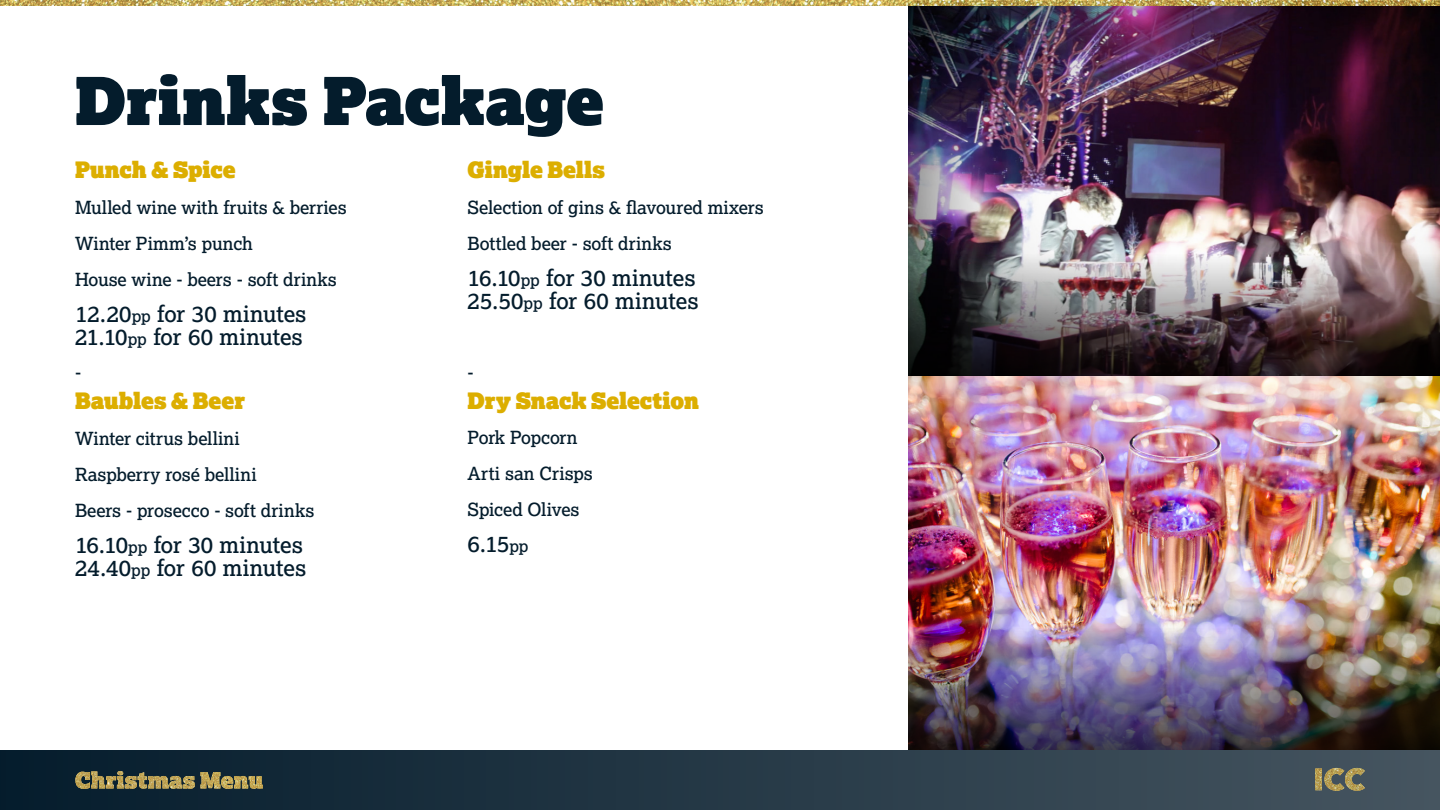
<style>
.page{position:relative;width:1440px;height:810px;background:#fff}
.page>*{position:absolute;margin:0;border:0;box-sizing:border-box;transform-origin:0 0}
.Body_Copy{font:66px "Lexia Advertising";letter-spacing:-.005em;color:#041c2c}
.Body_Copy-2{font:500 22.5px/22.5px "Lexia";letter-spacing:-.005em;color:#041c2c}
.Body_Copy-3{font:22.5px "Lexia Advertising";color:#dcae00}
.Body_Copy-4{font:500 18px "Lexia";letter-spacing:-.005em;color:#041c2c}
.s1{font-size:16.5px}
</style>
<div class="page">
<img style="left:908px;top:376px;width:532px;height:251px">
<img style="left:908px;top:6px;width:532px;height:247px">
<img style="left:908px;top:627px;width:532px;height:123px">
<img style="left:908px;top:253px;width:532px;height:123px">
<div style="left:0;top:750px;width:1440px;height:60px;background:linear-gradient(to right,#041c2c,#465560)"></div>
<svg style="left:220px;top:771px;width:43px;height:18px"></svg>
<img style="left:75px;top:771px;width:145px;height:18px">
<img style="left:0;top:0;width:1440px;height:6px">
<img style="left:1315px;top:768px;width:50px;height:27px">
<p class="Body_Copy" style="left:75px;top:58px;width:530px">Drinks Package</p>
<p class="Body_Copy-3" style="left:75px;top:155px;width:162px">Punch &amp; Spice</p>
<p class="Body_Copy-4" style="left:75px;top:196px;width:273px">Mulled wine with fruits &amp; berries</p>
<p class="Body_Copy-4" style="left:75px;top:232px;width:180px">Winter Pimm’s punch</p>
<p class="Body_Copy-4" style="left:75px;top:268px;width:263px">House wine - beers - soft drinks</p>
<p class="Body_Copy-2" style="left:75px;top:302px;width:233px">12.20<span class="s1">pp</span> for 30 minutes<br>21.10<span class="s1">pp</span> for 60 minutes</p>
<p class="Body_Copy-4" style="left:75px;top:361px;width:8px">-</p>
<p class="Body_Copy-3" style="left:75px;top:386px;width:172px">Baubles &amp; Beer</p>
<p class="Body_Copy-4" style="left:75px;top:427px;width:166px">Winter citrus bellini</p>
<p class="Body_Copy-4" style="left:75px;top:463px;width:183px">Raspberry rosé bellini</p>
<p class="Body_Copy-4" style="left:75px;top:499px;width:241px">Beers - prosecco - soft drinks</p>
<p class="Body_Copy-2" style="left:75px;top:533px;width:233px">16.10<span class="s1">pp</span> for 30 minutes<br>24.40<span class="s1">pp</span> for 60 minutes</p>
<p class="Body_Copy-3" style="left:468px;top:155px;width:139px">Gingle Bells</p>
<p class="Body_Copy-4" style="left:468px;top:196px;width:298px">Selection of gins &amp; flavoured mixers</p>
<p class="Body_Copy-4" style="left:468px;top:232px;width:206px">Bottled beer - soft drinks</p>
<p class="Body_Copy-2" style="left:468px;top:266px;width:233px">16.10<span class="s1">pp</span> for 30 minutes<br>25.50<span class="s1">pp</span> for 60 minutes</p>
<p class="Body_Copy-4" style="left:468px;top:361px;width:8px">-</p>
<p class="Body_Copy-3" style="left:468px;top:386px;width:233px">Dry Snack Selection</p>
<p class="Body_Copy-4" style="left:468px;top:426px;width:112px">Pork Popcorn</p>
<p class="Body_Copy-4" style="left:468px;top:462px;width:127px">Arti san Crisps</p>
<p class="Body_Copy-4" style="left:468px;top:498px;width:113px">Spiced Olives</p>
<p class="Body_Copy-2" style="left:468px;top:532px;width:62px">6.15<span class="s1">pp</span></p>
</div>
